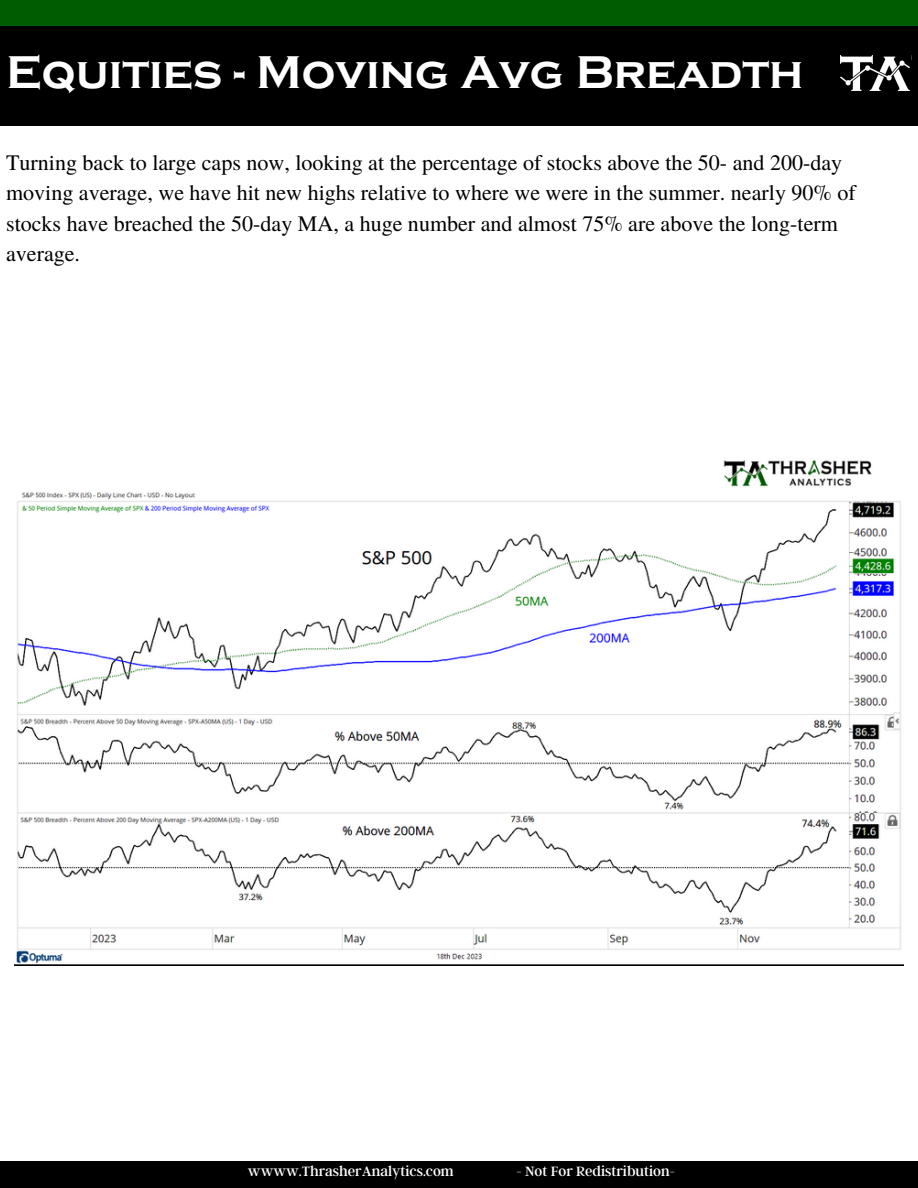
<style>
.page{position:relative;width:918px;height:1188px;background:#fff}
.page>*{position:absolute;margin:0;border:0;box-sizing:border-box;transform-origin:0 0}
.t1{font:700 47.25px "Copperplate Gothic";color:#fff}
.t2{font:22.05px/30.3px "Te X Gyre Termes";color:#000}
.t3{font:15px "Argent CF";color:#fff}
</style>
<div class="page">
<div style="left:0;top:0;width:918px;height:27px;background:#005c00"></div>
<div style="left:0;top:1162px;width:918px;height:26px;background:#000"></div>
<div style="left:0;top:26px;width:918px;height:100px;background:#000"></div>
<img style="left:840px;top:56px;width:71px;height:35px">
<img style="left:15px;top:460px;width:888px;height:505px">
<p class="t1" style="left:6px;top:46px;width:799px">Equities - Moving Avg Breadth</p>
<p class="t2" style="left:6px;top:146px;width:851px">Turning back to large caps now, looking at the percentage of stocks above the 50- and 200-day moving average, we have hit new highs relative to where we were in the summer. nearly 90% of stocks have breached the 50-day MA, a huge number and almost 75% are above the long-term average.</p>
<p class="t3" style="left:248px;top:1161px;width:207px">wwww.ThrasherAnalytics.com</p>
<p class="t3" style="left:516px;top:1161px;width:160px">- Not For Redistribution-</p>
</div>
